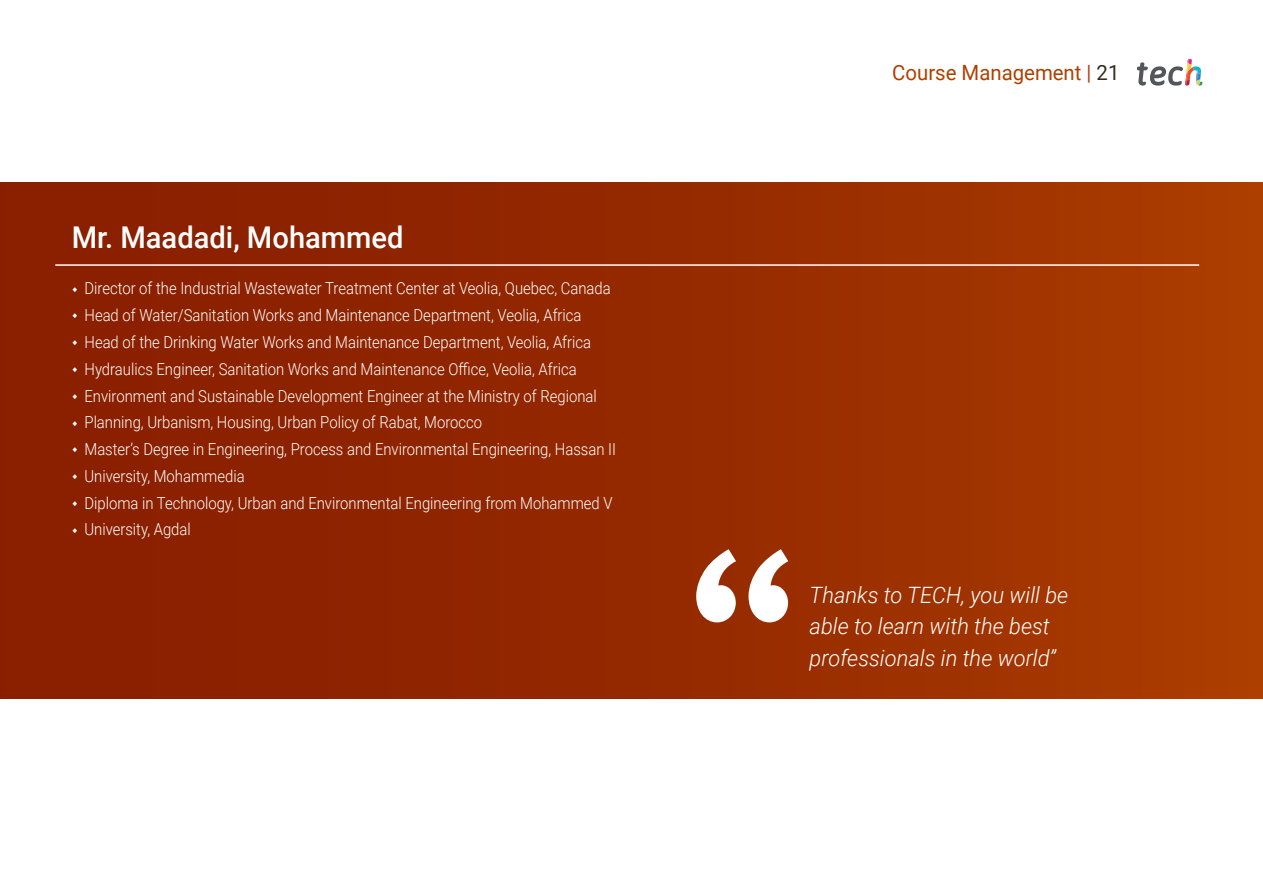
<style>
.page{position:relative;width:1263px;height:893px;background:#fff}
.page>*{position:absolute;margin:0;border:0;box-sizing:border-box;transform-origin:0 0}
.t1{font:500 30px "Roboto";color:#fff}
.t2{font:italic 300 22.5px/31.5px "Roboto";color:#fff}
.t3{font:21px "Roboto";color:#ae4000}
.t4{font:300 16.5px/26.7px "Roboto";color:#fff;scale:.9 1}
.s1{color:#b04117}
.s2{color:#312e20}
</style>
<div class="page">
<div style="left:0;top:182px;width:1263px;height:516px;background:linear-gradient(to right,#851b00,#a83b00)"></div>
<hr style="left:55px;top:264px;width:1144px;height:2px;background:#fff">
<svg style="left:1137px;top:59px;width:65px;height:27px"></svg>
<svg style="left:696px;top:549px;width:92px;height:73px"></svg>
<svg style="left:73px;top:287px;width:4px;height:5px"></svg>
<svg style="left:73px;top:314px;width:4px;height:5px"></svg>
<svg style="left:73px;top:340px;width:4px;height:5px"></svg>
<svg style="left:73px;top:367px;width:4px;height:5px"></svg>
<svg style="left:73px;top:394px;width:4px;height:5px"></svg>
<svg style="left:73px;top:421px;width:4px;height:5px"></svg>
<svg style="left:73px;top:447px;width:4px;height:5px"></svg>
<svg style="left:73px;top:474px;width:4px;height:5px"></svg>
<svg style="left:73px;top:501px;width:4px;height:5px"></svg>
<svg style="left:73px;top:528px;width:4px;height:5px"></svg>
<h1 class="t1" style="left:72px;top:216px;width:333px">Mr. Maadadi, Mohammed</h1>
<p class="t4" style="left:85px;top:275px;width:592px">Director of the Industrial Wastewater Treatment Center at Veolia, Quebec, Canada Head of Water/Sanitation Works and Maintenance Department, Veolia, Africa Head of the Drinking Water Works and Maintenance Department, Veolia, Africa Hydraulics Engineer, Sanitation Works and Maintenance Office, Veolia, Africa Environment and Sustainable Development Engineer at the Ministry of Regional Planning, Urbanism, Housing, Urban Policy of Rabat, Morocco<br>Master’s Degree in Engineering, Process and Environmental Engineering, Hassan II University, Mohammedia<br>Diploma in Technology, Urban and Environmental Engineering from Mohammed V University, Agdal</p>
<p class="t3" style="left:892px;top:57px;width:229px">Course Management <span class="s1">|</span> <span class="s2">21</span></p>
<h2 class="t2" style="left:810px;top:578px;width:260px">Thanks to TECH, you will be able to learn with the best professionals in the world”</h2>
</div>
